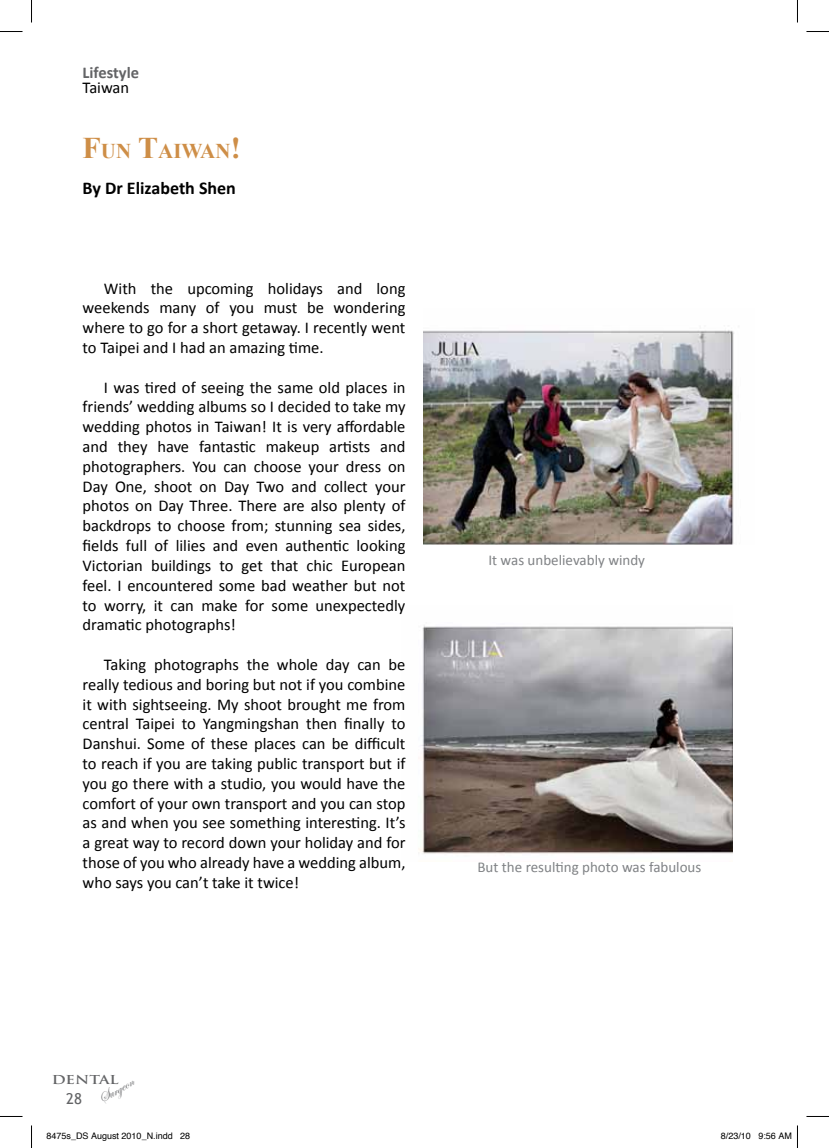
<style>
.page{position:relative;width:829px;height:1148px;background:#fff}
.page>*{position:absolute;margin:0;border:0;box-sizing:border-box;transform-origin:0 0}
.t1{font:700 21px "Times New Roman";color:#ce8e47}
.t2{font:700 18px "Calibri";color:#000}
.t3{font:16.5px/19.8px "Calibri";color:#000;text-align:justify}
.t4{font:700 16.5px "Calibri";color:#636466}
.t5{font:15px "Calibri";color:#808285}
.t6{font:15px "Edwardian Script ITC";color:#636466}
.t7{font:15px "Trebuchet MS";color:#636466}
.t8{font:700 12px "Trajan Pro";color:#636466;scale:1.25 1}
.t9{font:9px "Helvetica";color:#000}
.s1{font-size:30px}
</style>
<div class="page">
<img style="left:423px;top:330px;width:311px;height:214px">
<img style="left:418px;top:625px;width:314px;height:229px">
<svg style="left:0;top:31px;width:22px;height:1px"></svg>
<svg style="left:806px;top:31px;width:22px;height:1px"></svg>
<svg style="left:31px;top:0;width:1px;height:23px"></svg>
<svg style="left:31px;top:1125px;width:1px;height:22px"></svg>
<svg style="left:797px;top:0;width:1px;height:23px"></svg>
<svg style="left:797px;top:1125px;width:1px;height:22px"></svg>
<p class="t4" style="left:83px;top:62px;width:58px">Lifestyle</p>
<p class="t3" style="left:83px;top:77px;width:48px">Taiwan</p>
<p class="t1" style="left:83px;top:136px;width:159px"><span class="s1">F</span>UN <span class="s1">T</span>AIWAN<span class="s1">!</span></p>
<p class="t2" style="left:83px;top:176px;width:155px">By Dr Elizabeth Shen</p>
<p class="t3" style="left:83px;top:277px;width:324px;text-indent:21px">With the upcoming holidays and long weekends many of you must be wondering where to go for a short getaway. I recently went to Taipei and I had an amazing time.</p>
<p class="t3" style="left:83px;top:376px;width:324px;text-indent:21px">I was tired of seeing the same old places in friends’ wedding albums so I decided to take my wedding photos in Taiwan! It is very affordable and they have fantastic makeup artists and photographers. You can choose your dress on Day One, shoot on Day Two and collect your photos on Day Three. There are also plenty of backdrops to choose from; stunning sea sides, fields full of lilies and even authentic looking Victorian buildings to get that chic European feel. I encountered some bad weather but not to worry, it can make for some unexpectedly dramatic photographs!</p>
<p class="t3" style="left:83px;top:653px;width:324px;text-indent:21px">Taking photographs the whole day can be really tedious and boring but not if you combine it with sightseeing. My shoot brought me from central Taipei to Yangmingshan then finally to Danshui. Some of these places can be difficult to reach if you are taking public transport but if you go there with a studio, you would have the comfort of your own transport and you can stop as and when you see something interesting. It’s a great way to record down your holiday and for those of you who already have a wedding album, who says you can’t take it twice!</p>
<p class="t5" style="left:488px;top:551px;width:158px">It was unbelievably windy</p>
<p class="t5" style="left:477px;top:858px;width:225px">But the resulting photo was fabulous</p>
<p class="t8" style="left:52px;top:1072px;width:55px">DENTAL</p>
<p class="t7" style="left:66px;top:1089px;width:17px">28</p>
<p class="t6" style="left:95px;top:1092px;width:40px;rotate:-30deg">Surgeon</p>
<p class="t9" style="left:46px;top:1128px;width:145px">8475s_DS August 2010_N.indd 28</p>
<p class="t9" style="left:720px;top:1128px;width:73px">8/23/10 9:56 AM</p>
</div>
